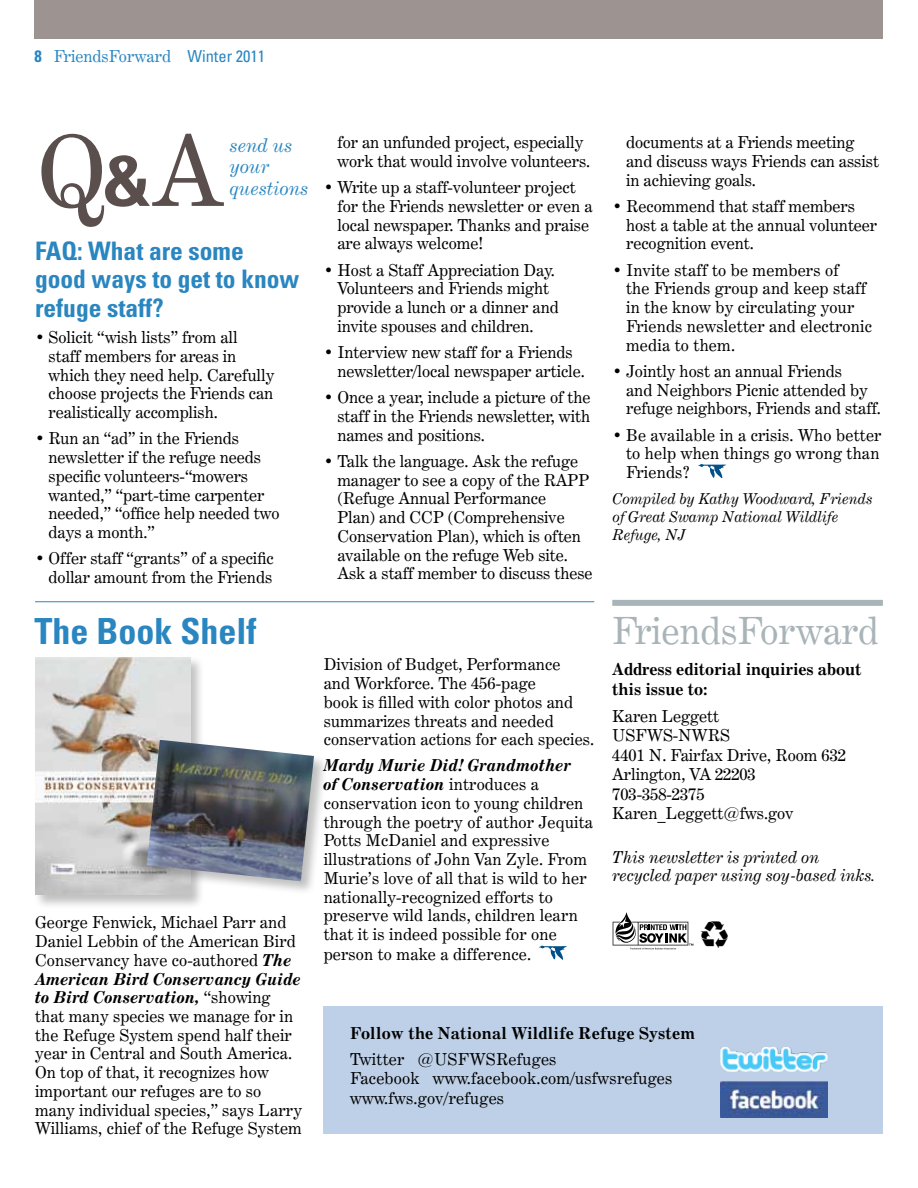
<style>
.page{position:relative;width:918px;height:1188px;background:#fff}
.page>*{position:absolute;margin:0;border:0;box-sizing:border-box;transform-origin:0 0}
.t1{font:98.1px "Century Expanded BT";color:#5b4f4e}
.t2{font:37.5px "Century Expanded BT";color:#a9b4b9}
.t3{font:700 condensed 36px "Univers";color:#2a86c0}
.t4{font:27px "Recycle";color:#000}
.t5{font:700 condensed 25.5px/28.5px "Univers";color:#2a86c0}
.t6{font:italic 18.75px/21.6px "Century Expanded";color:#2a86c0}
.t7{font:16.5px/18.8px "Century Expanded BT";color:#000}
.t8{font:700 16.5px/19.5px "Century Expanded BT";color:#000}
.t9{font:italic 16.5px/18.8px "Century Expanded BT";color:#000}
.t10{font:16.5px "Century Expanded BT";color:#2a86c0}
.t11{font:italic 15px/18px "Century Expanded BT";color:#000}
.s1{font-family:"Univers";font-weight:700;font-stretch:condensed}
.s2{font-family:"Univers";font-stretch:condensed}
.s3{font-family:"Univers";font-weight:700;font-stretch:condensed;font-size:69px}
.s4{font-weight:700;font-style:italic}
.s5{font-weight:400}
</style>
<div class="page">
<div style="left:34px;top:0;width:849px;height:39px;background:#9d9391"></div>
<hr style="left:35px;top:601px;width:559px;height:1px;background:#2a86c0">
<div style="left:612px;top:600px;width:271px;height:6px;background:#a9b4b9"></div>
<div style="left:323px;top:1006px;width:560px;height:128px;background:#bed0e7"></div>
<svg style="left:698px;top:464px;width:28px;height:14px"></svg>
<div style="left:34px;top:656px;width:171px;height:253px;background:#000;opacity:.25"></div>
<img style="left:35px;top:657px;width:155px;height:238px">
<div style="left:145px;top:738px;width:183px;height:157px;background:#000;opacity:.25"></div>
<svg style="left:613px;top:912px;width:80px;height:38px"></svg>
<svg style="left:539px;top:946px;width:28px;height:14px"></svg>
<img style="left:720px;top:1047px;width:108px;height:25px">
<img style="left:720px;top:1082px;width:108px;height:35px">
<p class="t10" style="left:34px;top:46px;width:232px"><span class="s1">8</span> FriendsForward <span class="s2">Winter 2011</span></p>
<h1 class="t1" style="left:37px;top:111px;width:187px">Q<span class="s3">&amp;</span>A</h1>
<h2 class="t6" style="left:230px;top:134px;width:81px">send us your questions</h2>
<h3 class="t5" style="left:35px;top:236px;width:266px">FAQ: What are some good ways to get to know refuge staff?</h3>
<p class="t7" style="left:49px;top:328px;width:227px;text-indent:-13px">• Solicit “wish lists” from all<br>staff members for areas in which they need help. Carefully choose projects the Friends can realistically accomplish.</p>
<p class="t7" style="left:49px;top:429px;width:233px;text-indent:-13px">• Run an “ad” in the Friends newsletter if the refuge needs specific volunteers-“mowers wanted,” “part-time carpenter needed,” “office help needed two days a month.”</p>
<p class="t7" style="left:35px;top:549px;width:240px;text-align:right">• Offer staff “grants” of a specific dollar amount from the Friends</p>
<h1 class="t3" style="left:35px;top:609px;width:224px">the Book Shelf</h1>
<p class="t7" style="left:35px;top:913px;width:269px">George Fenwick, Michael Parr and Daniel Lebbin of the American Bird Conservancy have co-authored <span class="s4">The American Bird Conservancy Guide to Bird Conservation,</span> “showing that many species we manage for in the Refuge System spend half their year in Central and South America.<br>On top of that, it recognizes how important our refuges are to so many individual species,” says Larry Williams, chief of the Refuge System</p>
<p class="t7" style="left:337px;top:133px;width:254px">for an unfunded project, especially work that would involve volunteers.</p>
<p class="t7" style="left:337px;top:178px;width:257px;text-indent:-13px">• Write up a staff-volunteer project for the Friends newsletter or even a local newspaper. Thanks and praise are always welcome!</p>
<p class="t7" style="left:337px;top:260px;width:223px;text-indent:-13px">• Host a Staff Appreciation Day.<br>Volunteers and Friends might provide a lunch or a dinner and invite spouses and children.</p>
<p class="t7" style="left:337px;top:343px;width:249px;text-indent:-13px">• Interview new staff for a Friends newsletter/local newspaper article.</p>
<p class="t7" style="left:337px;top:388px;width:255px;text-align:justify;text-indent:-13px">• Once a year, include a picture of the staff in the Friends newsletter, with names and positions.</p>
<p class="t7" style="left:337px;top:451px;width:257px;text-indent:-13px">• Talk the language. Ask the refuge manager to see a copy of the RAPP (Refuge Annual Performance<br>Plan) and CCP (Comprehensive<br>Conservation Plan), which is often available on the refuge Web site.<br>Ask a staff member to discuss these</p>
<p class="t7" style="left:324px;top:655px;width:272px">Division of Budget, Performance<br>and Workforce. The 456-page<br>book is filled with color photos and summarizes threats and needed conservation actions for each species.</p>
<p class="t7" style="left:324px;top:756px;width:271px"><span class="s4">Mardy Murie Did! Grandmother<br>of Conservation</span> introduces a conservation icon to young children through the poetry of author Jequita Potts McDaniel and expressive illustrations of John Van Zyle. From Murie’s love of all that is wild to her nationally-recognized efforts to preserve wild lands, children learn that it is indeed possible for one person to make a difference.</p>
<p class="t7" style="left:626px;top:133px;width:254px">documents at a Friends meeting and discuss ways Friends can assist in achieving goals.</p>
<p class="t7" style="left:626px;top:196px;width:253px;text-indent:-13px">• Recommend that staff members host a table at the annual volunteer recognition event.</p>
<p class="t7" style="left:626px;top:260px;width:247px;text-indent:-13px">• Invite staff to be members of<br>the Friends group and keep staff in the know by circulating your<br>Friends newsletter and electronic media to them.</p>
<p class="t7" style="left:626px;top:361px;width:256px;text-indent:-13px">• Jointly host an annual Friends<br>and Neighbors Picnic attended by refuge neighbors, Friends and staff.</p>
<p class="t7" style="left:626px;top:425px;width:257px;text-indent:-13px">• Be available in a crisis. Who better to help when things go wrong than<br>Friends?</p>
<p class="t11" style="left:613px;top:489px;width:261px">Compiled by Kathy Woodward, Friends of Great Swamp National Wildlife<br>Refuge, NJ</p>
<h1 class="t2" style="left:612px;top:607px;width:268px">FriendsForward</h1>
<p class="t8" style="left:612px;top:659px;width:251px">Address editorial inquiries about this issue to:</p>
<p class="t7" style="left:612px;top:706px;width:235px;line-height:19.5px">Karen Leggett<br>USFWS-NWRS<br>4401 N. Fairfax Drive, Room 632<br>Arlington, VA 22203<br>703-358-2375<br>Karen_Leggett@fws.gov</p>
<p class="t9" style="left:612px;top:847px;width:265px">This newsletter is printed on recycled paper using soy-based inks.</p>
<p class="t4" style="left:700px;top:921px;width:31px">C</p>
<p class="t8" style="left:350px;top:1020px;width:347px;line-height:25.5px">Follow the National Wildlife Refuge System<br><span class="s5">Twitter @USFWSRefuges</span></p>
<p class="t7" style="left:350px;top:1068px;width:324px;line-height:19.5px">Facebook www.facebook.com/usfwsrefuges www.fws.gov/refuges</p>
</div>
